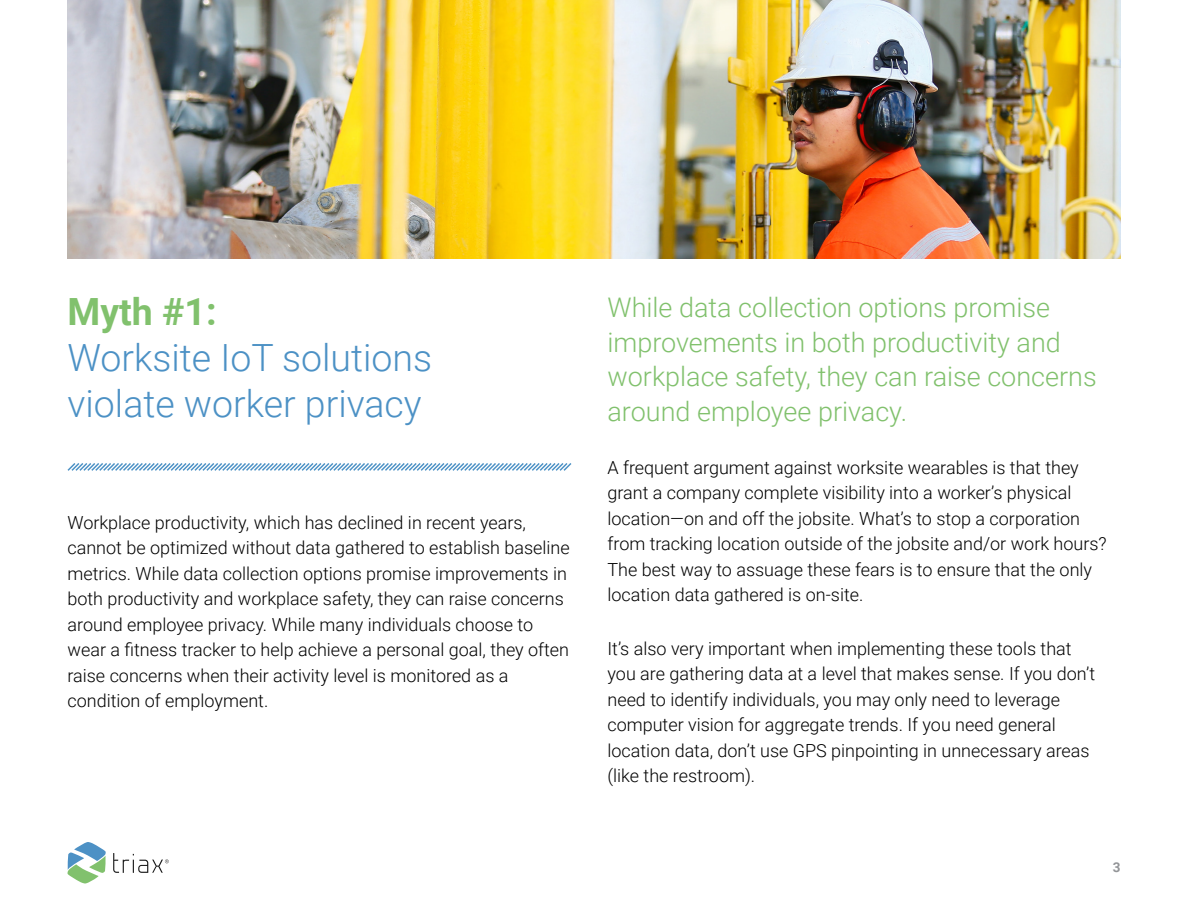
<style>
.page{position:relative;width:1188px;height:918px;background:#fff}
.page>*{position:absolute;margin:0;border:0;box-sizing:border-box;transform-origin:0 0}
.Body_Copy{font:300 37.5px "Roboto";color:#4c91c5}
.Body_Copy-2{font:700 37.5px "Roboto";color:#81c16d}
.Body_Copy-3{font:300 27px/34.5px "Roboto";color:#81c16d}
.Body_Copy-4{font:300 18px/25.5px "Roboto";color:#000}
.t1{font:700 13.5px "Roboto";color:#939598}
</style>
<div class="page">
<svg style="left:68px;top:842px;width:38px;height:42px"></svg>
<svg style="left:113px;top:853px;width:56px;height:20px"></svg>
<svg style="left:67px;top:463px;width:505px;height:8px"></svg>
<img style="left:68px;top:0;width:1052px;height:258px">
<p class="Body_Copy-2" style="left:68px;top:286px;width:151px">Myth #1:</p>
<p class="Body_Copy" style="left:68px;top:332px;width:366px">Worksite IoT solutions</p>
<p class="Body_Copy" style="left:68px;top:378px;width:356px">violate worker privacy</p>
<p class="Body_Copy-4" style="left:68px;top:509px;width:504px">Workplace productivity, which has declined in recent years, cannot be optimized without data gathered to establish baseline metrics. While data collection options promise improvements in both productivity and workplace safety, they can raise concerns around employee privacy. While many individuals choose to wear a fitness tracker to help achieve a personal goal, they often raise concerns when their activity level is monitored as a condition of employment.</p>
<p class="Body_Copy-3" style="left:608px;top:289px;width:491px">While data collection options promise improvements in both productivity and workplace safety, they can raise concerns around employee privacy.</p>
<p class="Body_Copy-4" style="left:608px;top:454px;width:501px">A frequent argument against worksite wearables is that they grant a company complete visibility into a worker’s physical location—on and off the jobsite. What’s to stop a corporation from tracking location outside of the jobsite and/or work hours?<br>The best way to assuage these fears is to ensure that the only location data gathered is on-site.</p>
<p class="Body_Copy-4" style="left:608px;top:635px;width:489px">It’s also very important when implementing these tools that you are gathering data at a level that makes sense. If you don’t need to identify individuals, you may only need to leverage computer vision for aggregate trends. If you need general location data, don’t use GPS pinpointing in unnecessary areas (like the restroom).</p>
<p class="t1" style="left:1113px;top:858px;width:9px">3</p>
</div>
